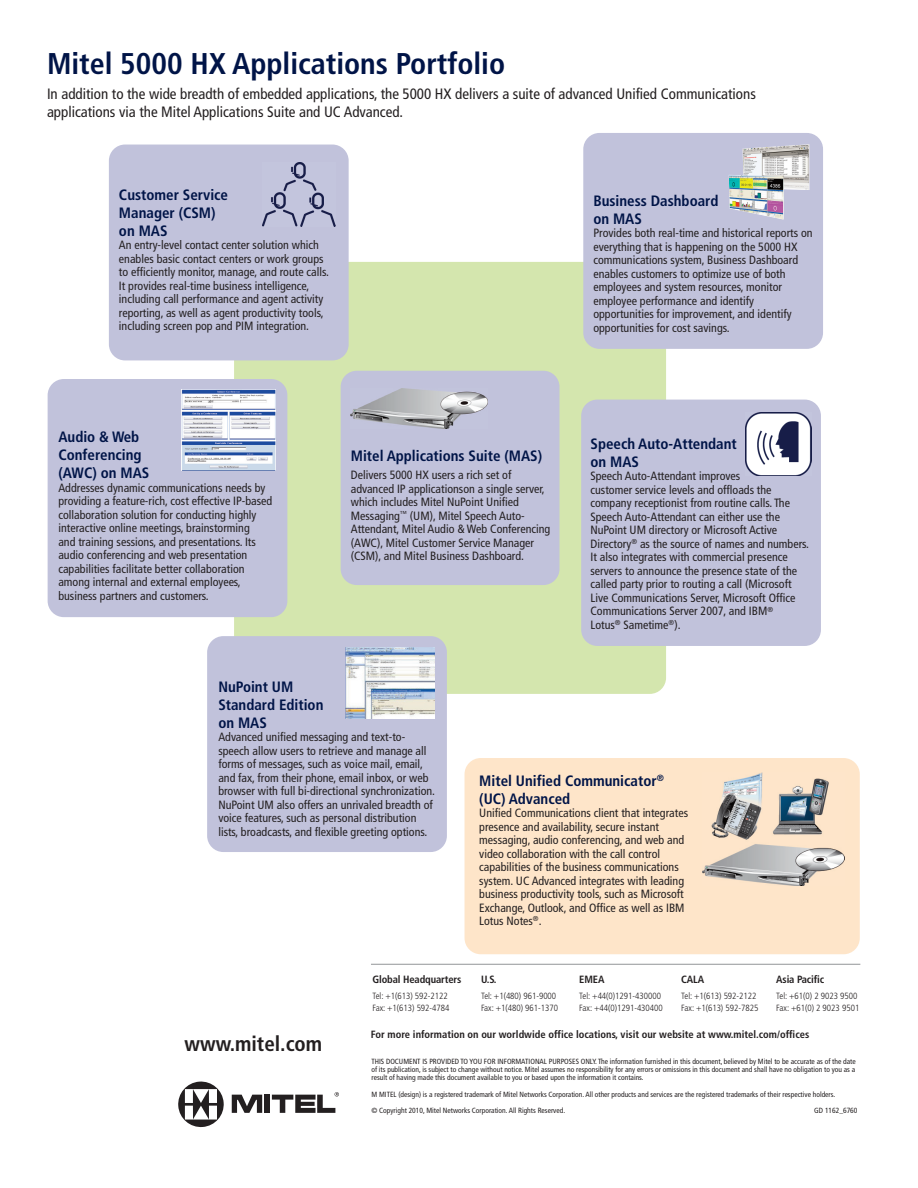
<style>
.page{position:relative;width:918px;height:1188px;background:#fff}
.page>*{position:absolute;margin:0;border:0;box-sizing:border-box;transform-origin:0 0}
.t1{font:700 condensed 30px "Frutiger";color:#001447}
.t2{font:700 condensed 21px "Frutiger";color:#231f20}
.t3{font:700 condensed 15px/18px "Frutiger";color:#001447}
.t4{font:condensed 15px/18px "Frutiger";color:#231f20}
.t5{font:condensed 12px/13.5px "Frutiger";color:#231f20}
.t6{font:700 condensed 10.5px "Frutiger";color:#231f20}
.t7{font:300 condensed 9px/11.2px "Frutiger";color:#231f20}
.t8{font:condensed 7.5px/8.2px "Frutiger";color:#231f20;text-align:justify}
</style>
<div class="page">
<div style="left:234px;top:262px;width:432px;height:432px;background:#d4e6ae;border-radius:16px"></div>
<div style="left:465px;top:758px;width:395px;height:196px;background:#fee5c9;border-radius:16px"></div>
<div style="left:48px;top:379px;width:239px;height:238px;background:#c1c2db;border-radius:16px"></div>
<div style="left:109px;top:145px;width:240px;height:215px;background:#c1c2db;border-radius:16px"></div>
<div style="left:207px;top:636px;width:240px;height:216px;background:#c1c2db;border-radius:16px"></div>
<div style="left:581px;top:400px;width:240px;height:246px;background:#c1c2db;border-radius:16px"></div>
<div style="left:583px;top:133px;width:240px;height:216px;background:#c1c2db;border-radius:16px"></div>
<div style="left:341px;top:371px;width:219px;height:214px;background:#c1c2db;border-radius:16px"></div>
<img style="left:729px;top:144px;width:80px;height:76px">
<img style="left:746px;top:412px;width:66px;height:64px">
<img style="left:345px;top:648px;width:90px;height:71px">
<img style="left:703px;top:773px;width:142px;height:113px">
<img style="left:262px;top:163px;width:73px;height:64px">
<img style="left:181px;top:389px;width:94px;height:82px">
<img style="left:351px;top:388px;width:136px;height:41px">
<svg style="left:178px;top:1081px;width:46px;height:47px"></svg>
<div style="left:264px;top:1095px;width:6px;height:18px;background:#231f20"></div>
<svg style="left:232px;top:1095px;width:30px;height:18px"></svg>
<svg style="left:272px;top:1092px;width:67px;height:21px"></svg>
<hr style="left:371px;top:964px;width:489px;height:1px;background:#939598">
<h1 class="t1" style="left:47px;top:52px;width:460px">Mitel 5000 HX Applications Portfolio</h1>
<p class="t4" style="left:47px;top:86px;width:710px">In addition to the wide breadth of embedded applications, the 5000 HX delivers a suite of advanced Unified Communications applications via the Mitel Applications Suite and UC Advanced.</p>
<p class="t3" style="left:119px;top:187px;width:111px">Customer Service<br>Manager (CSM) on MAS</p>
<p class="t5" style="left:119px;top:239px;width:211px">An entry-level contact center solution which enables basic contact centers or work groups to efficiently monitor, manage, and route calls.<br>It provides real-time business intelligence, including call performance and agent activity reporting, as well as agent productivity tools, including screen pop and PIM integration.</p>
<p class="t3" style="left:58px;top:429px;width:92px">Audio &amp; Web<br>Conferencing (AWC) on MAS</p>
<p class="t5" style="left:58px;top:482px;width:215px">Addresses dynamic communications needs by providing a feature-rich, cost effective IP-based collaboration solution for conducting highly interactive online meetings, brainstorming<br>and training sessions, and presentations. Its audio conferencing and web presentation capabilities facilitate better collaboration among internal and external employees, business partners and customers.</p>
<p class="t3" style="left:351px;top:448px;width:193px">Mitel Applications Suite (MAS)</p>
<p class="t5" style="left:351px;top:470px;width:201px">Delivers 5000 HX users a rich set of advanced IP applicationson a single server, which includes Mitel NuPoint Unified Messaging<sup>™</sup> (UM), Mitel Speech Auto-Attendant, Mitel Audio &amp; Web Conferencing (AWC), Mitel Customer Service Manager (CSM), and Mitel Business Dashboard.</p>
<p class="t3" style="left:593px;top:193px;width:127px">Business Dashboard on MAS</p>
<p class="t5" style="left:593px;top:227px;width:221px">Provides both real-time and historical reports on everything that is happening on the 5000 HX communications system, Business Dashboard enables customers to optimize use of both employees and system resources, monitor employee performance and identify opportunities for improvement, and identify opportunities for cost savings.</p>
<p class="t3" style="left:591px;top:436px;width:148px">Speech Auto-Attendant on MAS</p>
<p class="t5" style="left:591px;top:470px;width:220px">Speech Auto-Attendant improves<br>customer service levels and offloads the company receptionist from routine calls. The Speech Auto-Attendant can either use the NuPoint UM directory or Microsoft Active Directory<sup>®</sup> as the source of names and numbers.<br>It also integrates with commercial presence servers to announce the presence state of the called party prior to routing a call (Microsoft Live Communications Server, Microsoft Office Communications Server 2007, and IBM<sup>®<br></sup>Lotus<sup>®</sup> Sametime<sup>®</sup>).</p>
<p class="t3" style="left:218px;top:679px;width:107px">NuPoint UM<br>Standard Edition on MAS</p>
<p class="t5" style="left:218px;top:731px;width:218px">Advanced unified messaging and text-to&shy;speech allow users to retrieve and manage all forms of messages, such as voice mail, email, and fax, from their phone, email inbox, or web browser with full bi-directional synchronization.<br>NuPoint UM also offers an unrivaled breadth of voice features, such as personal distribution lists, broadcasts, and flexible greeting options.</p>
<p class="t3" style="left:479px;top:772px;width:186px">Mitel Unified Communicator<sup>® </sup>(UC) Advanced</p>
<p class="t5" style="left:479px;top:807px;width:210px">Unified Communications client that integrates presence and availability, secure instant messaging, audio conferencing, and web and video collaboration with the call control capabilities of the business communications system. UC Advanced integrates with leading business productivity tools, such as Microsoft Exchange, Outlook, and Office as well as IBM Lotus Notes<sup>®</sup>.</p>
<p class="t6" style="left:372px;top:975px;width:90px">Global Headquarters</p>
<p class="t7" style="left:372px;top:991px;width:79px">Tel: +1(613) 592-2122<br>Fax: +1(613) 592-4784</p>
<p class="t6" style="left:481px;top:975px;width:17px">U.S.</p>
<p class="t7" style="left:481px;top:991px;width:79px">Tel: +1(480) 961-9000<br>Fax: +1(480) 961-1370</p>
<p class="t6" style="left:579px;top:975px;width:27px">EMEA</p>
<p class="t7" style="left:579px;top:991px;width:85px">Tel: +44(0)1291-430000<br>Fax: +44(0)1291-430400</p>
<p class="t6" style="left:681px;top:975px;width:24px">CALA</p>
<p class="t7" style="left:681px;top:991px;width:79px">Tel: +1(613) 592-2122<br>Fax: +1(613) 592-7825</p>
<p class="t6" style="left:776px;top:975px;width:50px">Asia Pacific</p>
<p class="t7" style="left:776px;top:991px;width:85px">Tel: +61(0) 2 9023 9500<br>Fax: +61(0) 2 9023 9501</p>
<h2 class="t2" style="left:185px;top:1035px;width:139px">www.mitel.com</h2>
<p class="t6" style="left:371px;top:1030px;width:440px">For more information on our worldwide office locations, visit our website at www.mitel.com/offices</p>
<p class="t8" style="left:372px;top:1058px;width:486px">THIS DOCUMENT IS PROVIDED TO YOU FOR INFORMATIONAL PURPOSES ONLY. The information furnished in this document, believed by Mitel to be accurate as of the date of its publication, is subject to change without notice. Mitel assumes no responsibility for any errors or omissions in this document and shall have no obligation to you as a result of having made this document available to you or based upon the information it contains.</p>
<p class="t8" style="left:372px;top:1091px;width:465px">M MITEL (design) is a registered trademark of Mitel Networks Corporation. All other products and services are the registered trademarks of their respective holders.</p>
<p class="t8" style="left:372px;top:1107px;width:195px">© Copyright 2010, Mitel Networks Corporation. All Rights Reserved.</p>
<p class="t8" style="left:814px;top:1107px;width:45px">GD 1162_6760</p>
</div>
